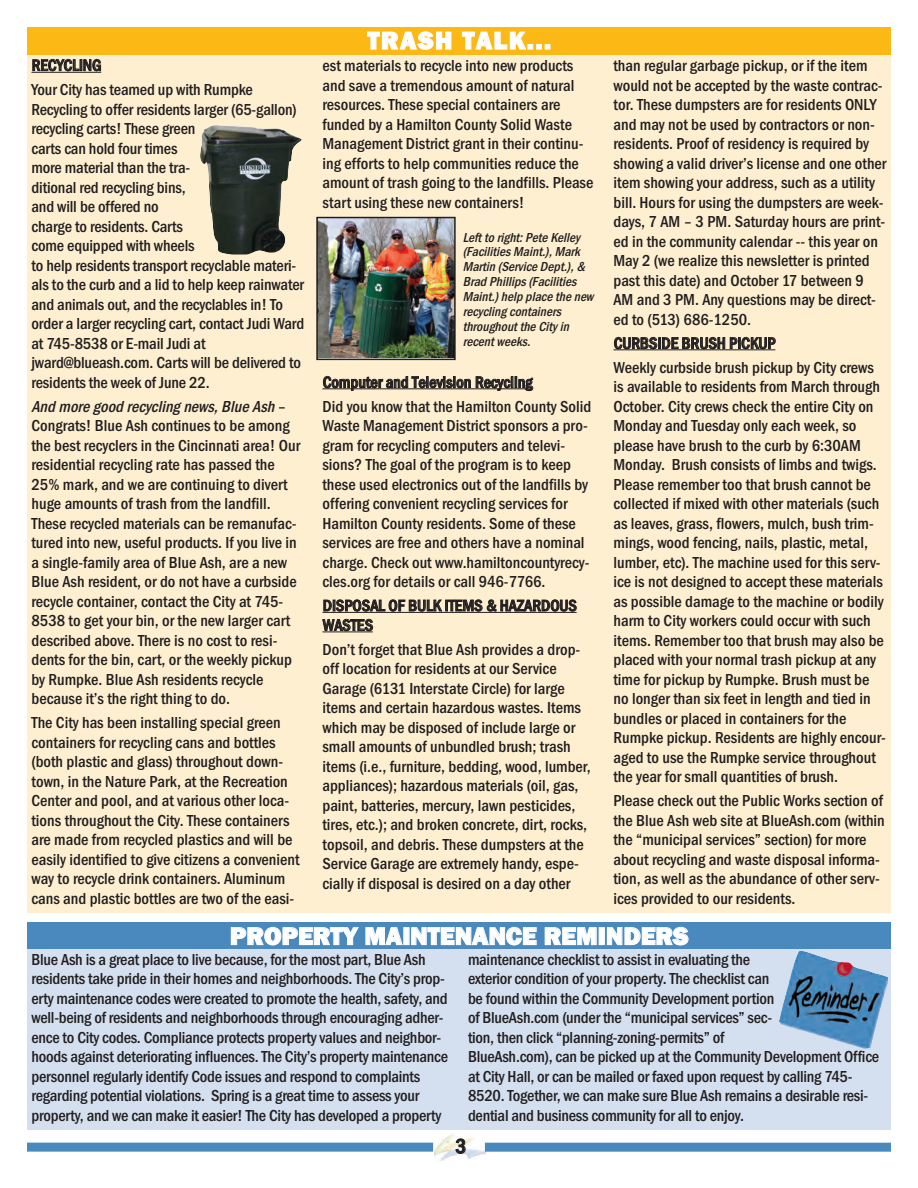
<style>
.page{position:relative;width:918px;height:1188px;background:#fff}
.page>*{position:absolute;margin:0;border:0;box-sizing:border-box;transform-origin:0 0}
.t1{font:800 25.5px "Franklin Gothic";letter-spacing:.005em;color:#fff}
.t2{font:800 25.5px "Franklin Gothic";letter-spacing:.06em;color:#fff}
.t3{font:500 condensed 21px "Franklin Gothic";color:#231f20}
.t4{font:500 condensed 16.5px/19.5px "Franklin Gothic";color:#231f20}
.t5{font:italic 500 condensed 13.5px/15px "Franklin Gothic";color:#231f20}
.s1{font-style:italic}
</style>
<div class="page">
<img style="left:435px;top:1133px;width:51px;height:28px">
<div style="left:27px;top:1143px;width:406px;height:9px;background:#4a89be"></div>
<div style="left:485px;top:1143px;width:406px;height:9px;background:#4a89be"></div>
<div style="left:27px;top:949px;width:864px;height:181px;background:#d4e0ef"></div>
<div style="left:27px;top:922px;width:864px;height:27px;background:#4a89be"></div>
<div style="left:27px;top:55px;width:864px;height:857px;background:#feefd0"></div>
<hr style="left:32px;top:72px;width:69px;height:1px;background:#231f20">
<hr style="left:322px;top:388px;width:210px;height:1px;background:#231f20">
<hr style="left:322px;top:612px;width:255px;height:1px;background:#231f20">
<hr style="left:322px;top:631px;width:51px;height:1px;background:#231f20">
<hr style="left:614px;top:349px;width:161px;height:1px;background:#231f20">
<div style="left:27px;top:27px;width:864px;height:27px;background:#fcb814"></div>
<img style="left:200px;top:125px;width:102px;height:130px">
<img style="left:319px;top:220px;width:134px;height:137px">
<div style="left:316px;top:217px;width:140px;height:143px;border:2px solid #231f20"></div>
<img style="left:779px;top:950px;width:109px;height:99px">
<p class="t4" style="left:32px;top:53px;width:223px;line-height:24.5px">RECYCLING<br>Your City has teamed up with Rumpke</p>
<p class="t4" style="left:32px;top:99px;width:274px">Recycling to offer residents larger (65-gallon) recycling carts! These green<br>carts can hold four times<br>more material than the tra-<br>ditional red recycling bins,<br>and will be offered no<br>charge to residents. Carts<br>come equipped with wheels<br>to help residents transport recyclable materi&shy;als to the curb and a lid to help keep rainwater and animals out, and the recyclables in! To order a larger recycling cart, contact Judi Ward at 745-8538 or E-mail Judi at jward@blueash.com. Carts will be delivered to residents the week of June 22.</p>
<p class="t4" style="left:32px;top:396px;width:270px"><span class="s1">Andmoregoodrecyclingnews,BlueAsh</span>– Congrats! Blue Ash continues to be among the best recyclers in the Cincinnati area! Our residential recycling rate has passed the 25% mark, and we are continuing to divert huge amounts of trash from the landfill.<br>These recycled materials can be remanufac&shy;tured into new, useful products. If you live in a single-family area of Blue Ash, are a new Blue Ash resident, or do not have a curbside recycle container, contact the City at 745- 8538 to get your bin, or the new larger cart described above. There is no cost to resi&shy;dents for the bin, cart, or the weekly pickup by Rumpke. Blue Ash residents recycle because it’s the right thing to do.</p>
<p class="t4" style="left:32px;top:713px;width:270px">The City has been installing special green containers for recycling cans and bottles (both plastic and glass) throughout down&shy;town, in the Nature Park, at the Recreation Center and pool, and at various other loca&shy;tions throughout the City. These containers are made from recycled plastics and will be easily identified to give citizens a convenient way to recycle drink containers. Aluminum cans and plastic bottles are two of the easi-</p>
<h1 class="t2" style="left:368px;top:25px;width:185px">TRASH TALK...</h1>
<p class="t4" style="left:323px;top:56px;width:272px">est materials to recycle into new products and save a tremendous amount of natural resources. These special containers are funded by a Hamilton County Solid Waste Management District grant in their continu&shy;ing efforts to help communities reduce the amount of trash going to the landfills. Please start using these new containers!</p>
<p class="t5" style="left:463px;top:229px;width:136px">Lefttoright:PeteKelley (FacilitiesMaint.),Mark<br>Martin(ServiceDept.),&amp;<br>BradPhillips(Facilities<br>Maint.)helpplacethenew recyclingcontainers throughouttheCityin recentweeks.</p>
<p class="t4" style="left:322px;top:370px;width:270px;line-height:24px">Computer and Television Recycling<br>Did you know that the Hamilton County Solid</p>
<p class="t4" style="left:322px;top:416px;width:269px">Waste Management District sponsors a pro&shy;gram for recycling computers and televi&shy;sions? The goal of the program is to keep these used electronics out of the landfills by offering convenient recycling services for Hamilton County residents. Some of these services are free and others have a nominal charge. Check out www.hamiltoncountyrecy&shy;cles.org for details or call 946-7766.</p>
<p class="t4" style="left:323px;top:596px;width:256px">DISPOSAL OF BULK ITEMS &amp; HAZARDOUS<br>WASTES</p>
<p class="t4" style="left:322px;top:639px;width:270px">Don’t forget that Blue Ash provides a drop&shy;off location for residents at our Service Garage (6131 Interstate Circle) for large items and certain hazardous wastes. Items which may be disposed of include large or small amounts of unbundled brush; trash items (i.e., furniture, bedding, wood, lumber, appliances); hazardous materials (oil, gas, paint, batteries, mercury, lawn pesticides, tires, etc.); and broken concrete, dirt, rocks, topsoil, and debris. These dumpsters at the Service Garage are extremely handy, espe&shy;cially if disposal is desired on a day other</p>
<p class="t4" style="left:613px;top:56px;width:274px">than regular garbage pickup, or if the item would not be accepted by the waste contrac&shy;tor. These dumpsters are for residents ONLY and may not be used by contractors or non&shy;residents. Proof of residency is required by showing a valid driver’s license and one other item showing your address, such as a utility bill. Hours for using the dumpsters are week&shy;days, 7 AM – 3 PM. Saturday hours are print&shy;ed in the community calendar -- this year on May 2 (we realize this newsletter is printed past this date) and October 17 between 9<br>AM and 3 PM. Any questions may be direct&shy;ed to (513) 686-1250.</p>
<p class="t4" style="left:614px;top:331px;width:262px;line-height:24px">CURBSIDE BRUSH PICKUP<br>Weekly curbside brush pickup by City crews</p>
<p class="t4" style="left:614px;top:377px;width:274px">is available to residents from March through October. City crews check the entire City on Monday and Tuesday only each week, so please have brush to the curb by 6:30AM Monday. Brush consists of limbs and twigs.<br>Please remember too that brush cannot be collected if mixed with other materials (such as leaves, grass, flowers, mulch, bush trim&shy;mings, wood fencing, nails, plastic, metal, lumber, etc). The machine used for this serv&shy;ice is not designed to accept these materials as possible damage to the machine or bodily harm to City workers could occur with such items. Remember too that brush may also be placed with your normal trash pickup at any time for pickup by Rumpke. Brush must be no longer than six feet in length and tied in bundles or placed in containers for the Rumpke pickup. Residents are highly encour&shy;aged to use the Rumpke service throughout the year for small quantities of brush.</p>
<p class="t4" style="left:614px;top:791px;width:273px">Please check out the Public Works section of the Blue Ash web site at BlueAsh.com (within the “municipal services” section) for more about recycling and waste disposal informa&shy;tion, as well as the abundance of other serv&shy;ices provided to our residents.</p>
<h1 class="t1" style="left:230px;top:921px;width:460px">PROPERTY MAINTENANCE REMINDERS</h1>
<p class="t4" style="left:32px;top:949px;width:418px">Blue Ash is a great place to live because, for the most part, Blue Ash residents take pride in their homes and neighborhoods. The City’s prop&shy;erty maintenance codes were created to promote the health, safety, and well-being of residents and neighborhoods through encouraging adher&shy;ence to City codes. Compliance protects property values and neighbor&shy;hoods against deteriorating influences. The City’s property maintenance personnel regularly identify Code issues and respond to complaints regarding potential violations. Spring is a great time to assess your property, and we can make it easier! The City has developed a property</p>
<p class="t4" style="left:468px;top:949px;width:413px">maintenance checklist to assist in evaluating the<br>exterior condition of your property. The checklist can<br>be found within the Community Development portion<br>of BlueAsh.com (under the “municipal services” sec-<br>tion, then click “planning-zoning-permits” of<br>BlueAsh.com), can be picked up at the Community Development Office at City Hall, or can be mailed or faxed upon request by calling 745- 8520. Together, we can make sure Blue Ash remains a desirable resi&shy;dential and business community for all to enjoy.</p>
<p class="t3" style="left:456px;top:1134px;width:12px">3</p>
</div>
